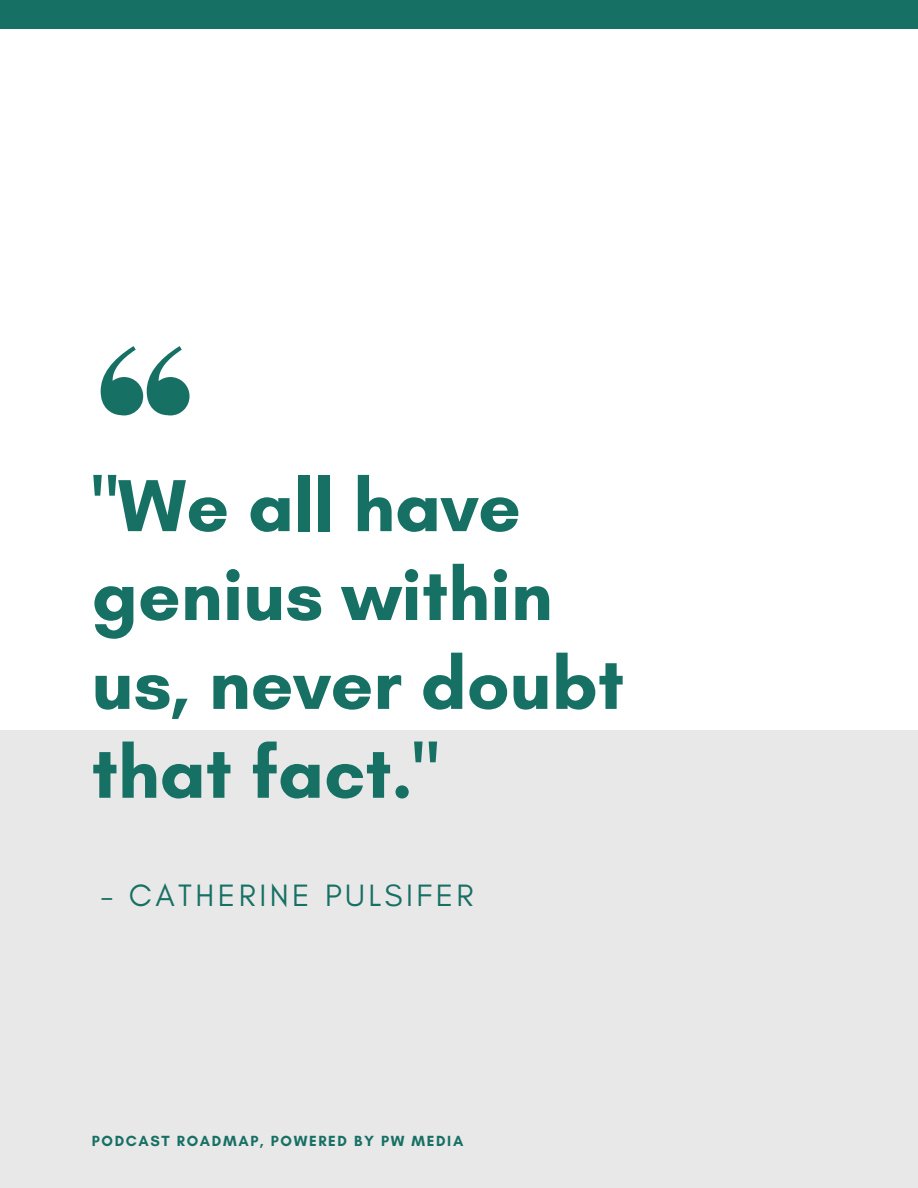
<style>
.page{position:relative;width:918px;height:1188px;background:#fff}
.page>*{position:absolute;margin:0;border:0;box-sizing:border-box;transform-origin:0 0}
.t1{font:700 75px/88.8px "Glacial Indifference";color:#177064}
.t2{font:31.5px "Glacial Indifference";letter-spacing:.11em;color:#177064}
.t3{font:700 15px "Glacial Indifference";letter-spacing:.11em;color:#177064}
</style>
<div class="page">
<div style="left:0;top:730px;width:918px;height:458px;background:#e9e8e9"></div>
<svg style="left:101px;top:346px;width:89px;height:69px"></svg>
<div style="left:0;top:0;width:918px;height:28px;background:#177064"></div>
<p class="t1" style="left:92px;top:460px;width:534px">"We all have genius within us, never doubt that fact."</p>
<p class="t2" style="left:101px;top:876px;width:375px">- CATHERINE PULSIFER</p>
<p class="t3" style="left:92px;top:1132px;width:373px">PODCAST ROADMAP, POWERED BY PW MEDIA</p>
</div>
